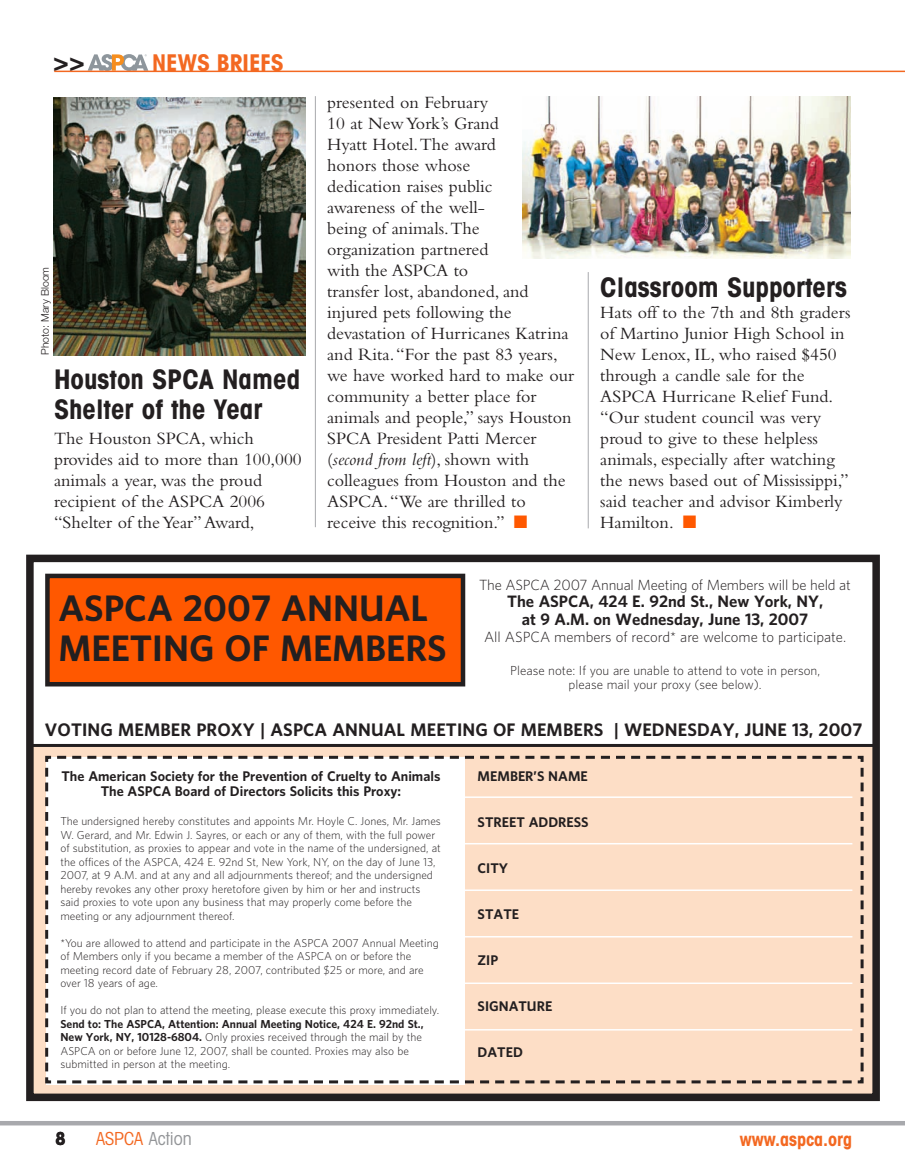
<style>
.page{position:relative;width:905px;height:1175px;background:#fff}
.page>*{position:absolute;margin:0;border:0;box-sizing:border-box;transform-origin:0 0}
.t1{font:700 33.6px/40.2px "Whitney";color:#231f20}
.t2{font:700 condensed 27px/30px "Avant Garde";color:#231f20}
.t3{font:700 26.25px "Helvetica Neue";color:#231f20}
.t4{font:700 condensed 23.1px "Avant Garde";color:#f36821}
.t5{font:18px/21px "Bembo";color:#231f20}
.t6{font:700 condensed 18px "Avant Garde";color:#f36821}
.t7{font:condensed 18px "Avant Garde";color:#939598}
.t8{font:700 condensed 18px "Avant Garde";color:#231f20}
.t9{font:700 16.5px "Whitney";letter-spacing:.005em;color:#231f20}
.t10{font:700 15px/18px "Whitney";color:#231f20;text-align:center}
.t11{font:300 13.5px "Whitney";letter-spacing:-.015em;color:#231f20}
.t12{font:700 12.75px/15.3px "Whitney";color:#231f20;text-align:center}
.t13{font:300 12px/14.4px "Whitney";color:#231f20;text-align:center}
.t14{font:300 10.5px/13.5px "Whitney";color:#231f20}
.t15{font:300 10.5px "Helvetica Neue";color:#231f20}
.s1{font-style:italic}
.s2{color:#ff5800}
.s3{font-weight:700}
.s4{color:#f36821}
</style>
<div class="page">
<div style="left:0;top:1120px;width:904px;height:5px;background:#a8a9ad"></div>
<div style="left:86px;top:53px;width:65px;height:23px;background:linear-gradient(to right,#fff,#fff)"></div>
<svg style="left:88px;top:54px;width:60px;height:17px"></svg>
<hr style="left:54px;top:71px;width:850px;height:1px;background:#f36821">
<img style="left:523px;top:96px;width:327px;height:162px">
<img style="left:53px;top:98px;width:252px;height:257px">
<hr style="left:315px;top:96px;width:1px;height:431px;background:#a8a9ad">
<hr style="left:588px;top:272px;width:1px;height:256px;background:#a8a9ad">
<div style="left:29px;top:746px;width:849px;height:353px;background:#fddec6"></div>
<div style="left:26px;top:554px;width:853px;height:547px;border:8px solid #231f20"></div>
<div style="left:47px;top:576px;width:416px;height:108px;background:#ff5800"></div>
<div style="left:45px;top:573px;width:420px;height:113px;border:4px solid #231f20"></div>
<hr style="left:29px;top:744px;width:846px;height:3px;background:#231f20">
<svg style="left:45px;top:755px;width:819px;height:329px"></svg>
<hr style="left:462px;top:796px;width:390px;height:2px;background:#fff">
<hr style="left:462px;top:843px;width:390px;height:1px;background:#fff">
<hr style="left:462px;top:889px;width:390px;height:2px;background:#fff">
<hr style="left:462px;top:936px;width:390px;height:1px;background:#fff">
<hr style="left:462px;top:982px;width:390px;height:2px;background:#fff">
<hr style="left:462px;top:1029px;width:390px;height:1px;background:#fff">
<h3 class="t3" style="left:53px;top:53px;width:33px">&gt;&gt;</h3>
<h3 class="t4" style="left:152px;top:55px;width:133px">NEWS BRIEFS</h3>
<p class="t15" style="left:41px;top:355px;width:90px;rotate:-90deg">Photo: Mary Bloom</p>
<h2 class="t2" style="left:54px;top:366px;width:248px">Houston SPCA Named<br>Shelter of the Year</h2>
<h3 class="t5" style="left:54px;top:430px;width:249px">The Houston SPCA, which provides aid to more than 100,000 animals a year, was the proud recipient of the ASPCA 2006 “Shelter of theYear”Award,</h3>
<p class="t5" style="left:327px;top:94px;width:248px">presented on February<br>10 at NewYork’s Grand<br>Hyatt Hotel.The award<br>honors those whose<br>dedication raises public<br>awareness of the well-<br>being of animals.The<br>organization partnered<br>with the ASPCA to<br>transfer lost, abandoned, and injured pets following the devastation of Hurricanes Katrina and Rita.“For the past 83 years, we have worked hard to make our community a better place for animals and people,” says Houston<br>SPCA President Patti Mercer (<span class="s1">second from left</span>), shown with colleagues from Houston and the<br>ASPCA.“We are thrilled to receive this recognition.” <span class="s2">■</span></p>
<h2 class="t2" style="left:600px;top:275px;width:248px">Classroom Supporters</h2>
<p class="t5" style="left:600px;top:304px;width:252px">Hats off to the 7th and 8th graders of Martino Junior High School in<br>New Lenox, IL, who raised $450 through a candle sale for the<br>ASPCA Hurricane Relief Fund. “Our student council was very proud to give to these helpless animals, especially after watching the news based out of Mississippi,” said teacher and advisor Kimberly<br>Hamilton. <span class="s2">■</span></p>
<p class="t11" style="left:479px;top:577px;width:373px">The ASPCA 2007 Annual Meeting of Members will be held at</p>
<h3 class="t10" style="left:507px;top:593px;width:317px">The ASPCA, 424 E. 92nd St., New York, NY, at 9 A.M. on Wednesday, June 13, 2007</h3>
<p class="t11" style="left:484px;top:629px;width:363px">All ASPCA members of record* are welcome to participate.</p>
<p class="t13" style="left:510px;top:663px;width:311px">Please note: If you are unable to attend to vote in person, please mail your proxy (see below).</p>
<h3 class="t9" style="left:45px;top:720px;width:819px">VOTING MEMBER PROXY | ASPCA ANNUAL MEETING OF MEMBERS | WEDNESDAY, JUNE 13, 2007</h3>
<p class="t12" style="left:61px;top:768px;width:380px">The American Society for the Prevention of Cruelty to Animals<br>The ASPCA Board of Directors Solicits this Proxy:</p>
<p class="t14" style="left:60px;top:815px;width:382px">The undersigned hereby constitutes and appoints Mr. Hoyle C. Jones, Mr. James W. Gerard, and Mr. Edwin J. Sayres, or each or any of them, with the full power of substitution, as proxies to appear and vote in the name of the undersigned, at the offices of the ASPCA, 424 E. 92nd St, New York, NY, on the day of June 13, 2007, at 9 A.M. and at any and all adjournments thereof; and the undersigned hereby revokes any other proxy heretofore given by him or her and instructs said proxies to vote upon any business that may properly come before the meeting or any adjournment thereof.</p>
<p class="t14" style="left:60px;top:936px;width:380px">*You are allowed to attend and participate in the ASPCA 2007 Annual Meeting of Members only if you became a member of the ASPCA on or before the meeting record date of February 28, 2007, contributed $25 or more, and are over 18 years of age.</p>
<p class="t14" style="left:60px;top:1004px;width:380px">If you do not plan to attend the meeting, please execute this proxy immediately.</p>
<p class="t14" style="left:60px;top:1017px;width:364px"><span class="s3">Send to: The ASPCA, Attention: Annual Meeting Notice, 424 E. 92nd St., New York, NY, 10128-6804.</span> Only proxies received through the mail by the ASPCA on or before June 12, 2007, shall be counted. Proxies may also be submitted in person at the meeting.</p>
<h1 class="t1" style="left:59px;top:589px;width:390px">ASPCA 2007 ANNUAL<br>MEETING OF MEMBERS</h1>
<p class="t12" style="left:477px;top:769px;width:112px">MEMBER’S NAME</p>
<p class="t12" style="left:477px;top:815px;width:113px">STREET ADDRESS</p>
<p class="t12" style="left:477px;top:860px;width:32px">CITY</p>
<p class="t12" style="left:477px;top:906px;width:43px">STATE</p>
<p class="t12" style="left:477px;top:952px;width:22px">ZIP</p>
<p class="t12" style="left:477px;top:998px;width:76px">SIGNATURE</p>
<p class="t12" style="left:477px;top:1044px;width:47px">DATED</p>
<h3 class="t8" style="left:56px;top:1131px;width:12px">8</h3>
<h3 class="t7" style="left:96px;top:1132px;width:97px"><span class="s4">ASPCA</span> Action</h3>
<h3 class="t6" style="left:740px;top:1133px;width:114px">www.aspca.org</h3>
</div>
